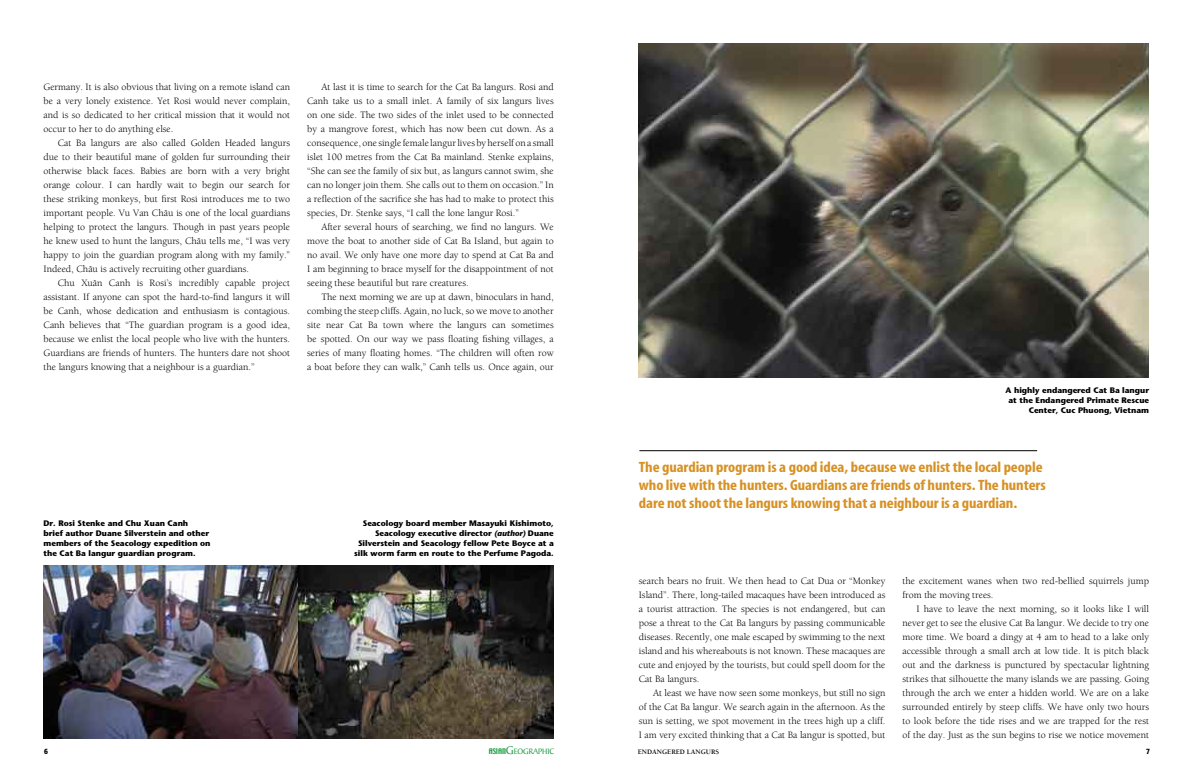
<style>
.page{position:relative;width:1192px;height:782px;background:#fff}
.page>*{position:absolute;margin:0;border:0;box-sizing:border-box;transform-origin:0 0}
.t1{font:700 condensed 15px/18px "Myriad";letter-spacing:-.005em;color:#d79124;scale:1.1 1}
.t2{font:10px/14px "Berkeley";color:#000;text-align:justify}
.t3{font:8.4px "Baker Signet";letter-spacing:-.015em;color:#239d46}
.t4{font:700 8px/10px "Stone Sans";color:#000;text-align:right}
.t5{font:500 condensed 8px "Formata";color:#000}
.t6{font:700 7px "Berkeley";color:#000}
.s1{font-style:italic}
.s2{font-family:"Techno";font-size:7px}
.s3{font-size:12px}
</style>
<div class="page">
<img style="left:639px;top:44px;width:510px;height:334px">
<img style="left:44px;top:566px;width:510px;height:172px">
<hr style="left:639px;top:450px;width:398px;height:1px;background:#000">
<p class="t2" style="left:44px;top:80px;width:248px">Germany. It is also obvious that living on a remote island can be a very lonely existence. Yet Rosi would never complain, and is so dedicated to her critical mission that it would not occur to her to do anything else.</p>
<p class="t2" style="left:44px;top:136px;width:248px;text-indent:14px">Cat Ba langurs are also called Golden Headed langurs due to their beautiful mane of golden fur surrounding their otherwise black faces. Babies are born with a very bright orange colour. I can hardly wait to begin our search for these striking monkeys, but first Rosi introduces me to two important people. Vu Van Châu is one of the local guardians helping to protect the langurs. Though in past years people he knew used to hunt the langurs, Châu tells me, “I was very happy to join the guardian program along with my family.” Indeed, Châu is actively recruiting other guardians.</p>
<p class="t2" style="left:44px;top:276px;width:248px;text-indent:14px">Chu Xuân Canh is Rosi’s incredibly capable project assistant. If anyone can spot the hard-to-find langurs it will be Canh, whose dedication and enthusiasm is contagious.<br>Canh believes that “The guardian program is a good idea, because we enlist the local people who live with the hunters.<br>Guardians are friends of hunters. The hunters dare not shoot the langurs knowing that a neighbour is a guardian.”</p>
<p class="t2" style="left:321px;top:80px;width:234px">At last it is time to search for the Cat Ba langurs. Rosi and</p>
<p class="t2" style="left:307px;top:94px;width:248px">Canh take us to a small inlet. A family of six langurs lives</p>
<p class="t2" style="left:307px;top:108px;width:248px">on one side. The two sides of the inlet used to be connected</p>
<p class="t2" style="left:307px;top:122px;width:248px">by a mangrove forest, which has now been cut down. As a</p>
<p class="t2" style="left:307px;top:136px;width:248px">consequence, one single female langur lives by herself on a small</p>
<p class="t2" style="left:307px;top:150px;width:248px">islet 100 metres from the Cat Ba mainland. Stenke explains,</p>
<p class="t2" style="left:307px;top:164px;width:248px">“She can see the family of six but, as langurs cannot swim, she</p>
<p class="t2" style="left:307px;top:178px;width:248px">can no longer join them. She calls out to them on occasion.” In</p>
<p class="t2" style="left:307px;top:192px;width:248px">a reflection of the sacrifice she has had to make to protect this</p>
<p class="t2" style="left:307px;top:206px;width:213px">species, Dr. Stenke says, “I call the lone langur Rosi.”</p>
<p class="t2" style="left:321px;top:220px;width:234px">After several hours of searching, we find no langurs. We</p>
<p class="t2" style="left:307px;top:234px;width:248px">move the boat to another side of Cat Ba Island, but again to</p>
<p class="t2" style="left:307px;top:248px;width:248px">no avail. We only have one more day to spend at Cat Ba and</p>
<p class="t2" style="left:307px;top:262px;width:248px">I am beginning to brace myself for the disappointment of not</p>
<p class="t2" style="left:307px;top:276px;width:163px">seeing these beautiful but rare creatures.</p>
<p class="t2" style="left:307px;top:290px;width:248px;text-indent:14px">The next morning we are up at dawn, binoculars in hand, combing the steep cliffs. Again, no luck, so we move to another site near Cat Ba town where the langurs can sometimes be spotted. On our way we pass floating fishing villages, a series of many floating homes. “The children will often row a boat before they can walk,” Canh tells us. Once again, our</p>
<p class="t4" style="left:44px;top:518px;width:169px;text-align:left">Dr. Rosi Stenke and Chu Xuan Canh<br>brief author Duane Silverstein and other members of the Seacology expedition on the Cat Ba langur guardian program.</p>
<p class="t4" style="left:363px;top:518px;width:192px">Seacology board member Masayuki Kishimoto,<br>Seacology executive director <span class="s1">(author)</span> Duane</p>
<p class="t4" style="left:358px;top:538px;width:197px">Silverstein and Seacology fellow Pete Boyce at a</p>
<p class="t4" style="left:354px;top:548px;width:201px">silk worm farm en route to the Perfume Pagoda.</p>
<p class="t4" style="left:1006px;top:385px;width:145px">A highly endangered Cat Ba langur at the Endangered Primate Rescue<br>Center, Cuc Phuong, Vietnam</p>
<p class="t1" style="left:639px;top:458px;width:371px">The guardian program is a good idea, because we enlist the local people who live with the hunters. Guardians are friends of hunters. The hunters dare not shoot the langurs knowing that a neighbour is a guardian.</p>
<p class="t2" style="left:639px;top:574px;width:248px">search bears no fruit. We then head to Cat Dua or “Monkey Island”. There, long-tailed macaques have been introduced as a tourist attraction. The species is not endangered, but can pose a threat to the Cat Ba langurs by passing communicable diseases. Recently, one male escaped by swimming to the next island and his whereabouts is not known. These macaques are cute and enjoyed by the tourists, but could spell doom for the Cat Ba langurs.</p>
<p class="t2" style="left:639px;top:686px;width:248px;text-indent:14px">At least we have now seen some monkeys, but still no sign of the Cat Ba langur. We search again in the afternoon. As the sun is setting, we spot movement in the trees high up a cliff.<br>I am very excited thinking that a Cat Ba langur is spotted, but</p>
<p class="t2" style="left:902px;top:574px;width:248px">the excitement wanes when two red-bellied squirrels jump from the moving trees.</p>
<p class="t2" style="left:902px;top:602px;width:248px;text-indent:14px">I have to leave the next morning, so it looks like I will never get to see the elusive Cat Ba langur. We decide to try one more time. We board a dingy at 4 am to head to a lake only accessible through a small arch at low tide. It is pitch black out and the darkness is punctured by spectacular lightning strikes that silhouette the many islands we are passing. Going through the arch we enter a hidden world. We are on a lake surrounded entirely by steep cliffs. We have only two hours to look before the tide rises and we are trapped for the rest of the day. Just as the sun begins to rise we notice movement</p>
<p class="t5" style="left:44px;top:746px;width:5px">6</p>
<p class="t3" style="left:489px;top:746px;width:67px"><span class="s2">ASIAN</span><span class="s3">G</span>EOGRAPHIC</p>
<p class="t6" style="left:638px;top:747px;width:83px">ENDANGERED LANGURS</p>
<p class="t5" style="left:1146px;top:746px;width:5px">7</p>
</div>
